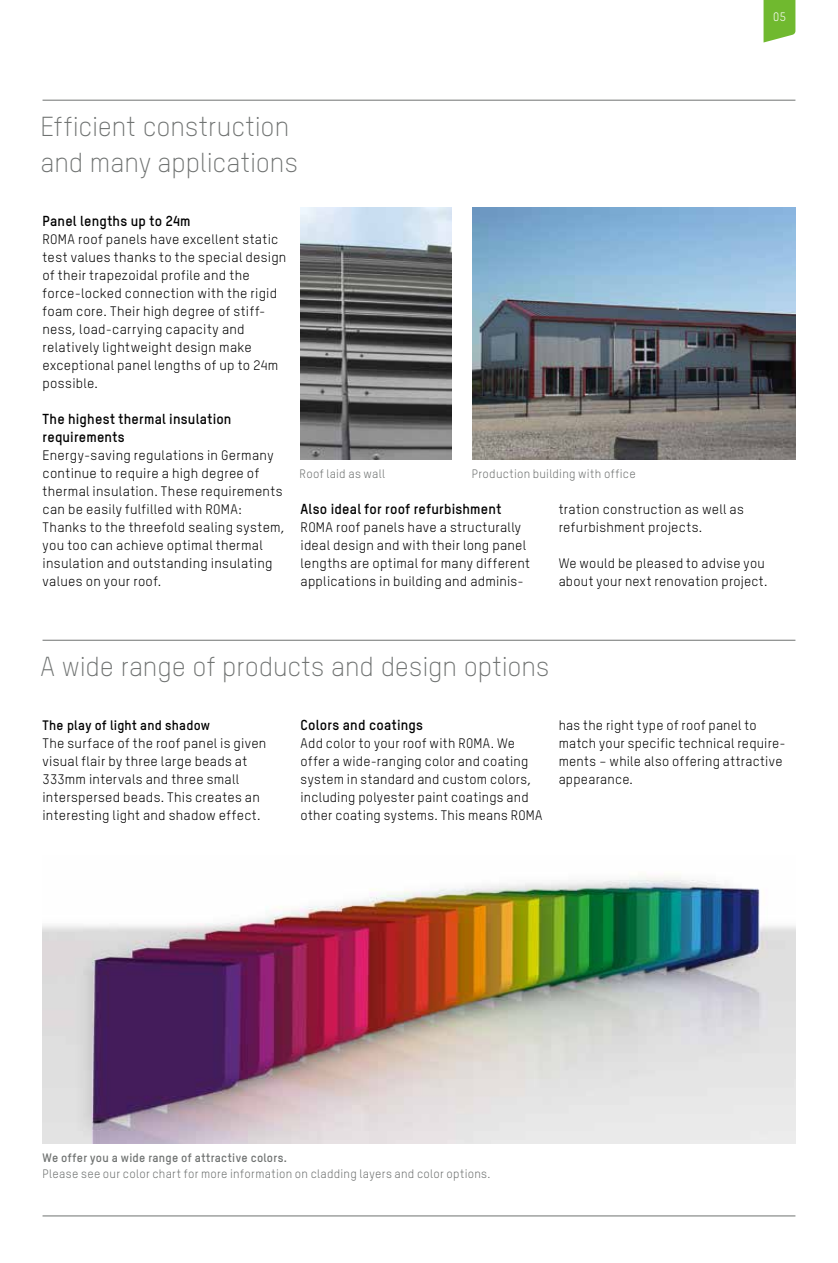
<style>
.page{position:relative;width:838px;height:1263px;background:#fff}
.page>*{position:absolute;margin:0;border:0;box-sizing:border-box;transform-origin:0 0}
.t1{font:300 27px/36px "TSTARPRO";letter-spacing:-.005em;color:#6f7271}
.t2{font:700 14.25px/18px "TSTARPRO";letter-spacing:.015em;color:#000}
.t3{font:13.5px/18px "TSTARPRO";letter-spacing:.02em;color:#000}
.t4{font:700 13.5px "TSTARPRO";letter-spacing:.015em;color:#000}
.t5{font:12px "TSTARPRO";letter-spacing:.025em;color:#6f7271}
.t6{font:700 12px "TSTARPRO";letter-spacing:.025em;color:#6f7271}
.t7{font:12px "TSTARPRO";color:#fff}
</style>
<div class="page">
<svg style="left:763px;top:0;width:32px;height:43px"></svg>
<hr style="left:43px;top:100px;width:752px;height:1px;background:#6f7271">
<hr style="left:43px;top:1215px;width:752px;height:1px;background:#6f7271">
<hr style="left:43px;top:640px;width:752px;height:1px;background:#6f7271">
<img style="left:300px;top:208px;width:151px;height:252px">
<img style="left:473px;top:208px;width:322px;height:252px">
<img style="left:43px;top:876px;width:752px;height:268px">
<h1 class="t1" style="left:40px;top:107px;width:259px">Efficient construction and many applications</h1>
<p class="t7" style="left:773px;top:10px;width:14px">05</p>
<p class="t2" style="left:43px;top:211px;width:150px">Panel lengths up to 24m</p>
<p class="t3" style="left:43px;top:230px;width:245px">ROMA roof panels have excellent static test values thanks to the special design of their trapezoidal profile and the force-locked connection with the rigid foam core. Their high degree of stiff&shy;ness, load-carrying capacity and relatively lightweight design make exceptional panel lengths of up to 24m possible.</p>
<p class="t2" style="left:43px;top:409px;width:190px">The highest thermal insulation requirements</p>
<p class="t3" style="left:43px;top:446px;width:244px">Energy-saving regulations in Germany continue to require a high degree of thermal insulation. These requirements can be easily fulfilled with ROMA:<br>Thanks to the threefold sealing system, you too can achieve optimal thermal insulation and outstanding insulating values on your roof.</p>
<p class="t5" style="left:300px;top:466px;width:87px">Roof laid as wall</p>
<p class="t5" style="left:472px;top:466px;width:165px">Production building with office</p>
<p class="t2" style="left:300px;top:499px;width:202px">Also ideal for roof refurbishment</p>
<p class="t3" style="left:300px;top:518px;width:231px">ROMA roof panels have a structurally ideal design and with their long panel lengths are optimal for many different applications in building and adminis-</p>
<p class="t3" style="left:558px;top:500px;width:187px">tration construction as well as refurbishment projects.</p>
<p class="t3" style="left:558px;top:554px;width:210px">We would be pleased to advise you about your next renovation project.</p>
<h1 class="t1" style="left:40px;top:647px;width:510px">A wide range of products and design options</h1>
<p class="t2" style="left:300px;top:715px;width:124px">Colors and coatings</p>
<p class="t3" style="left:300px;top:734px;width:243px">Add color to your roof with ROMA. We offer a wide-ranging color and coating system in standard and custom colors, including polyester paint coatings and other coating systems. This means ROMA</p>
<p class="t4" style="left:43px;top:716px;width:169px">The play of light and shadow</p>
<p class="t3" style="left:43px;top:734px;width:225px">The surface of the roof panel is given visual flair by three large beads at 333mm intervals and three small interspersed beads. This creates an interesting light and shadow effect.</p>
<p class="t3" style="left:558px;top:716px;width:228px">has the right type of roof panel to match your specific technical require&shy;ments − while also offering attractive appearance.</p>
<p class="t6" style="left:43px;top:1149px;width:246px">We offer you a wide range of attractive colors.</p>
<p class="t5" style="left:43px;top:1167px;width:449px">Please see our color chart for more information on cladding layers and color options.</p>
</div>
